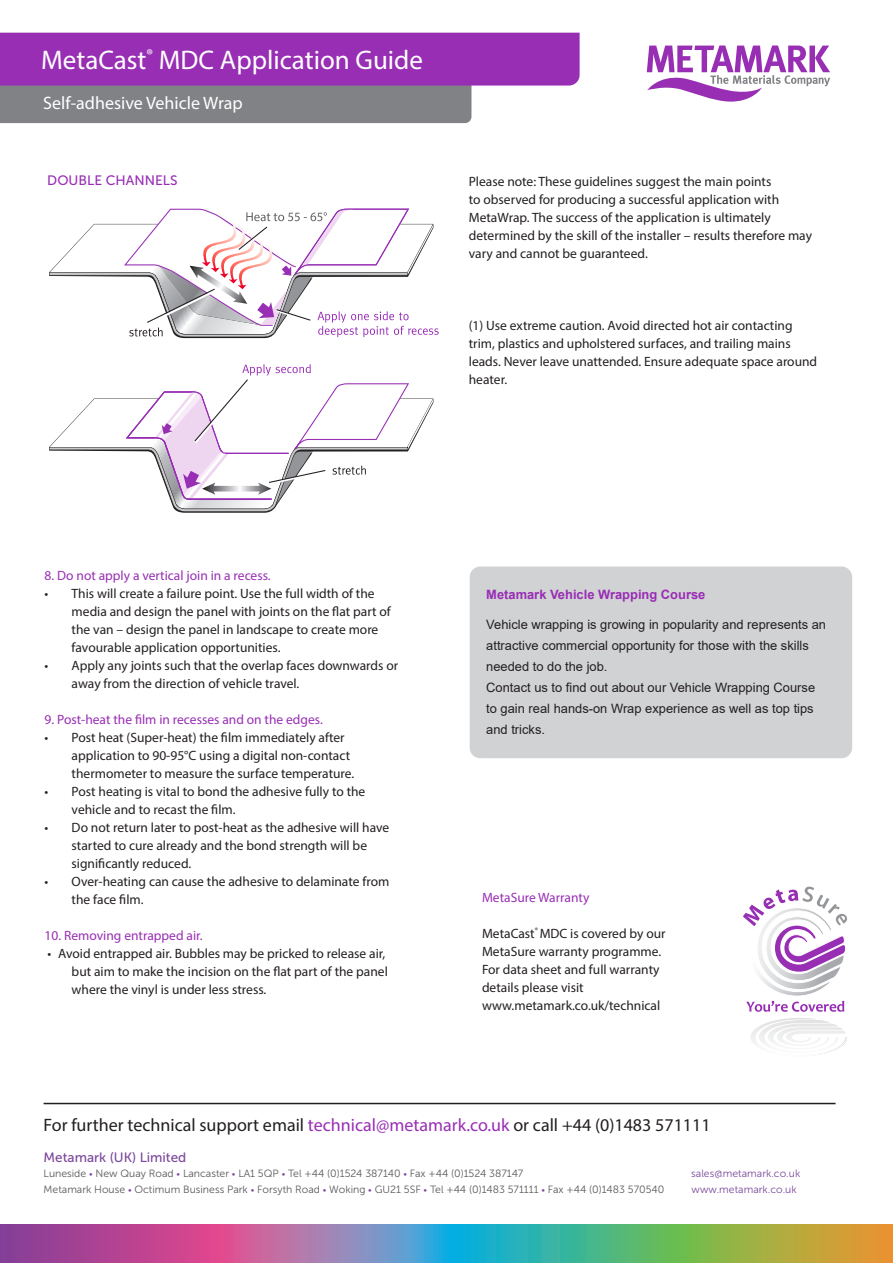
<style>
.page{position:relative;width:893px;height:1263px;background:#fff}
.page>*{position:absolute;margin:0;border:0;box-sizing:border-box;transform-origin:0 0}
.t1{font:27px "Myriad Pro";color:#fff}
.t2{font:18px "Myriad Pro";color:#231f20}
.t3{font:18px "Myriad Pro";color:#fff}
.t4{font:13.65px "Museo Sans 500";color:#982eb4}
.t5{font:13.5px/18px "Myriad Pro";color:#231f20}
.t6{font:13.5px "Myriad Pro";color:#982eb4}
.t7{font:13.5px "Museo Sans 500";color:#7b489c}
.t8{font:12.9px/21px "Arial";color:#231f20}
.t9{font:700 12.9px "Arial";color:#982eb4}
.t10{font:10.5px "Museo Sans 300";color:#57585a}
.t11{font:10.5px "Museo Sans 300";color:#7b489c}
.s1{color:#982eb4}
.s2{font-size:9px;color:#7b489c}
</style>
<div class="page">
<div style="left:470px;top:566px;width:382px;height:192px;background:#d1d2d4;border-radius:11px"></div>
<svg style="left:647px;top:45px;width:183px;height:57px"></svg>
<hr style="left:44px;top:1103px;width:792px;height:1px;background:#231f20">
<svg style="left:0;top:1225px;width:893px;height:38px;background:#8a898a"></svg>
<svg style="left:0;top:33px;width:580px;height:90px;background:#985aaa"></svg>
<svg style="left:751px;top:1018px;width:96px;height:36px"></svg>
<svg style="left:743px;top:887px;width:104px;height:125px"></svg>
<svg style="left:49px;top:364px;width:384px;height:149px"></svg>
<svg style="left:49px;top:209px;width:390px;height:129px"></svg>
<p class="t1" style="left:41px;top:43px;width:383px">MetaCast<sup>®</sup> MDC Application Guide</p>
<p class="t3" style="left:43px;top:92px;width:201px">Self-adhesive Vehicle Wrap</p>
<p class="t4" style="left:47px;top:173px;width:132px">DOUBLE CHANNELS</p>
<p class="t5" style="left:469px;top:172px;width:345px">Please note: These guidelines suggest the main points<br>to observed for producing a successful application with MetaWrap. The success of the application is ultimately determined by the skill of the installer – results therefore may vary and cannot be guaranteed.</p>
<p class="t5" style="left:469px;top:316px;width:350px">(1) Use extreme caution. Avoid directed hot air contacting trim, plastics and upholstered surfaces, and trailing mains leads. Never leave unattended. Ensure adequate space around heater.</p>
<p class="t6" style="left:45px;top:567px;width:228px">8. Do not apply a vertical join in a recess.</p>
<p class="t5" style="left:72px;top:584px;width:321px;text-indent:-27px">• This will create a failure point. Use the full width of the media and design the panel with joints on the flat part of the van – design the panel in landscape to create more favourable application opportunities.</p>
<p class="t5" style="left:72px;top:656px;width:328px;text-indent:-27px">• Apply any joints such that the overlap faces downwards or away from the direction of vehicle travel.</p>
<p class="t6" style="left:45px;top:711px;width:280px">9. Post-heat the film in recesses and on the edges.</p>
<p class="t5" style="left:72px;top:728px;width:284px;text-indent:-27px">• Post heat (Super-heat) the film immediately after application to 90-95°C using a digital non-contact thermometer to measure the surface temperature.</p>
<p class="t5" style="left:72px;top:782px;width:295px;text-indent:-27px">• Post heating is vital to bond the adhesive fully to the vehicle and to recast the film.</p>
<p class="t5" style="left:72px;top:818px;width:319px;text-indent:-27px">• Do not return later to post-heat as the adhesive will have started to cure already and the bond strength will be significantly reduced.</p>
<p class="t5" style="left:72px;top:872px;width:319px;text-indent:-27px">• Over-heating can cause the adhesive to delaminate from the face film.</p>
<p class="t6" style="left:45px;top:927px;width:160px">10. Removing entrapped air.</p>
<p class="t5" style="left:72px;top:944px;width:318px;text-indent:-24px">• Avoid entrapped air. Bubbles may be pricked to release air, but aim to make the incision on the flat part of the panel where the vinyl is under less stress.</p>
<p class="t9" style="left:486px;top:586px;width:221px">Metamark Vehicle Wrapping Course</p>
<p class="t8" style="left:486px;top:614px;width:341px">Vehicle wrapping is growing in popularity and represents an attractive commercial opportunity for those with the skills needed to do the job.</p>
<p class="t8" style="left:486px;top:677px;width:330px;text-align:justify">Contact us to find out about our Vehicle Wrapping Course to gain real hands-on Wrap experience as well as top tips and tricks.</p>
<p class="t6" style="left:482px;top:889px;width:109px">MetaSure Warranty</p>
<p class="t5" style="left:482px;top:924px;width:185px">MetaCast<sup>®</sup> MDC is covered by our<br>MetaSure warranty programme.<br>For data sheet and full warranty details please visit</p>
<p class="t5" style="left:482px;top:996px;width:180px">www.metamark.co.uk/technical</p>
<p class="t2" style="left:44px;top:1114px;width:669px">For further technical support email <span class="s1">technical@metamark.co.uk</span> or call +44 (0)1483 571111</p>
<p class="t7" style="left:44px;top:1150px;width:144px">Metamark (UK) Limited</p>
<p class="t10" style="left:44px;top:1168px;width:481px">Luneside <span class="s2">•</span> New Quay Road <span class="s2">•</span> Lancaster <span class="s2">•</span> LA1 5QP <span class="s2">•</span> Tel +44 (0)1524 387140 <span class="s2">•</span> Fax +44 (0)1524 387147</p>
<p class="t11" style="left:691px;top:1168px;width:111px">sales@metamark.co.uk</p>
<p class="t10" style="left:44px;top:1184px;width:622px">Metamark House <span class="s2">•</span> Octimum Business Park <span class="s2">•</span> Forsyth Road <span class="s2">•</span> Woking <span class="s2">•</span> GU21 5SF <span class="s2">•</span> Tel +44 (0)1483 571111 <span class="s2">•</span> Fax +44 (0)1483 570540</p>
<p class="t11" style="left:692px;top:1184px;width:107px">www.metamark.co.uk</p>
</div>
